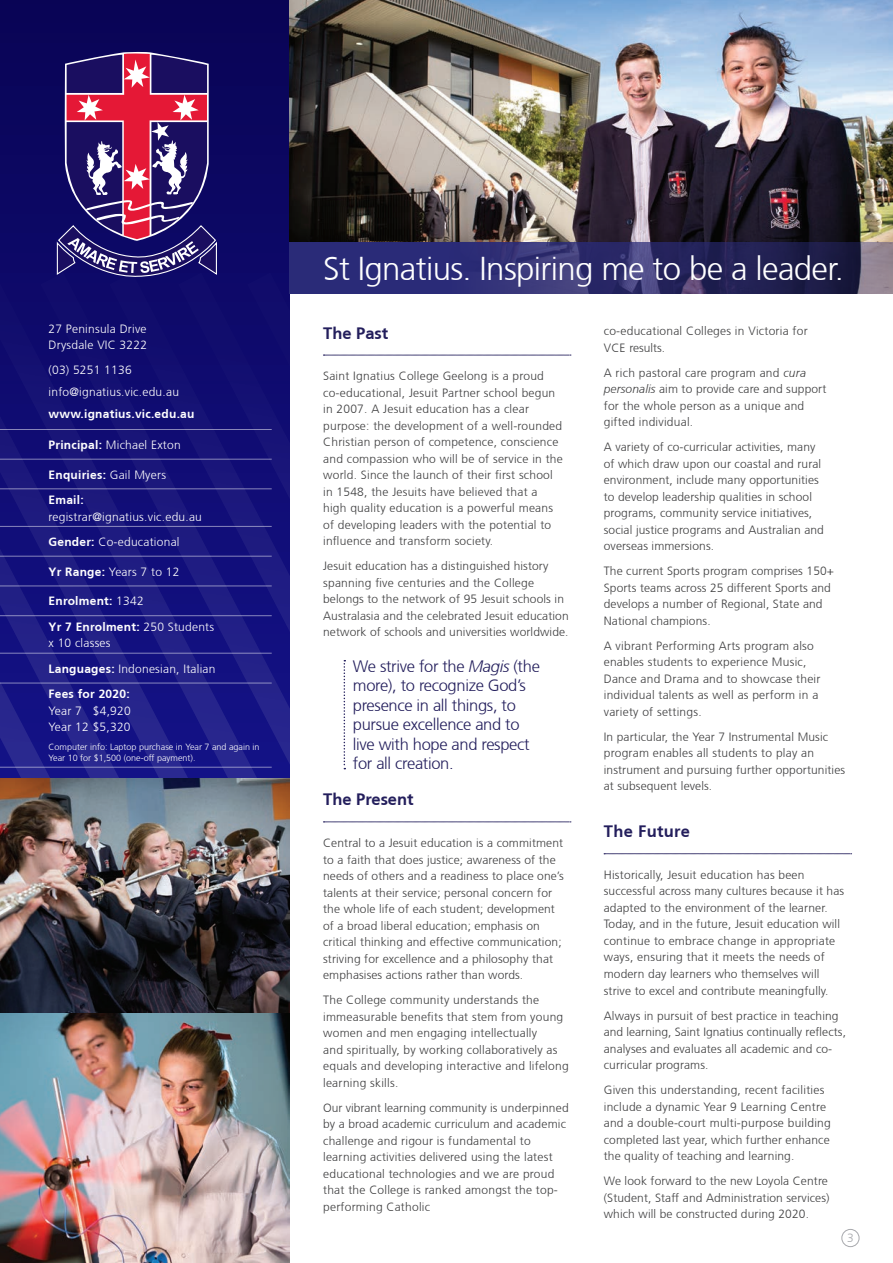
<style>
.page{position:relative;width:893px;height:1263px;background:#fff}
.page>*{position:absolute;margin:0;border:0;box-sizing:border-box;transform-origin:0 0}
.Major_Heading{font:300 33px "Frutiger CE";letter-spacing:-.02em;color:#fff}
.Call_Out{font:300 16.5px/19.5px "Frutiger CE";letter-spacing:-.02em;color:#231e5c}
.Heading{font:700 16.5px "Frutiger CE";color:#231e5c}
.dots_under_heading{font:700 16.5px "Frutiger CE";letter-spacing:.02em;color:#231e5c}
.Text{font:300 12px/16.5px "Frutiger CE";letter-spacing:.01em;color:#3e3e3f}
.Text-2{font:300 12px/16.5px "Frutiger CE";letter-spacing:.02em;color:#fff}
.Text-3{font:700 12px "Frutiger CE";letter-spacing:.02em;color:#fff}
.t1{font:300 12px "Frutiger CE";color:#a8a9ad}
.Text-4{font:300 9px/10.8px "Frutiger CE";color:#fff}
.s1{font-weight:700}
.s2{font-weight:300}
.s3{font-style:italic}
</style>
<div class="page">
<div style="left:0;top:0;width:289px;height:778px;background:#0a065c"></div>
<svg style="left:0;top:273px;width:289px;height:505px;background:#16137a"></svg>
<svg style="left:323px;top:355px;width:248px;height:1px"></svg>
<svg style="left:323px;top:822px;width:248px;height:1px"></svg>
<svg style="left:604px;top:853px;width:248px;height:1px"></svg>
<svg style="left:344px;top:660px;width:1px;height:109px"></svg>
<img style="left:0;top:778px;width:289px;height:485px">
<img style="left:289px;top:0;width:604px;height:242px">
<svg style="left:289px;top:242px;width:604px;height:51px;background:#312f6b"></svg>
<svg style="left:56px;top:51px;width:162px;height:229px"></svg>
<hr style="left:0;top:429px;width:272px;height:1px;background:#fff">
<hr style="left:0;top:488px;width:272px;height:1px;background:#fff">
<hr style="left:0;top:526px;width:272px;height:1px;background:#fff">
<hr style="left:0;top:556px;width:272px;height:1px;background:#fff">
<hr style="left:0;top:585px;width:272px;height:1px;background:#fff">
<hr style="left:0;top:615px;width:272px;height:1px;background:#fff">
<hr style="left:0;top:653px;width:272px;height:1px;background:#fff">
<hr style="left:0;top:683px;width:272px;height:1px;background:#fff">
<hr style="left:0;top:767px;width:272px;height:1px;background:#fff">
<hr style="left:0;top:459px;width:272px;height:1px;background:#fff">
<div style="left:842px;top:1229px;width:17px;height:18px;border:1px solid #a8a9ad;border-radius:50%"></div>
<p class="Text-2" style="left:49px;top:320px;width:100px">27 Peninsula Drive<br>Drysdale VIC 3222</p>
<p class="Text-2" style="left:49px;top:362px;width:85px">(03) 5251 1136</p>
<p class="Text-2" style="left:49px;top:384px;width:132px">info@ignatius.vic.edu.au</p>
<p class="Text-3" style="left:49px;top:407px;width:147px">www.ignatius.vic.edu.au</p>
<p class="Text-2" style="left:49px;top:436px;width:134px"><span class="s1">Principal:</span> Michael Exton</p>
<p class="Text-3" style="left:49px;top:467px;width:119px">Enquiries: <span class="s2">Gail Myers</span></p>
<p class="Text-2" style="left:49px;top:491px;width:155px"><span class="s1">Email: </span>registrar@ignatius.vic.edu.au</p>
<p class="Text-2" style="left:49px;top:533px;width:133px"><span class="s1">Gender:</span> Co-educational</p>
<p class="Text-2" style="left:49px;top:563px;width:132px"><span class="s1">Yr Range:</span> Years 7 to 12</p>
<p class="Text-3" style="left:49px;top:594px;width:97px">Enrolment: <span class="s2">1342</span></p>
<p class="Text-2" style="left:49px;top:618px;width:167px"><span class="s1">Yr 7 Enrolment:</span> 250 Students x 10 classes</p>
<p class="Text-2" style="left:49px;top:660px;width:168px"><span class="s1">Languages:</span> Indonesian, Italian</p>
<p class="Text-2" style="left:49px;top:685px;width:84px;text-align:justify"><span class="s1">Fees for 2020:<br></span>Year 7 $4,920<br>Year 12 $5,320</p>
<p class="Text-4" style="left:49px;top:742px;width:213px">Computer info: Laptop purchase in Year 7 and again in<br>Year 10 for $1,500 (one-off payment).</p>
<p class="Major_Heading" style="left:323px;top:249px;width:522px">St Ignatius. Inspiring me to be a leader.</p>
<p class="Heading" style="left:323px;top:323px;width:67px">The Past</p>
<p class="Text" style="left:323px;top:368px;width:241px">Saint Ignatius College Geelong is a proud co-educational, Jesuit Partner school begun in 2007. A Jesuit education has a clear purpose: the development of a well-rounded Christian person of competence, conscience and compassion who will be of service in the world. Since the launch of their first school in 1548, the Jesuits have believed that a high quality education is a powerful means of developing leaders with the potential to influence and transform society.</p>
<p class="Text" style="left:323px;top:558px;width:247px">Jesuit education has a distinguished history spanning five centuries and the College belongs to the network of 95 Jesuit schools in Australasia and the celebrated Jesuit education network of schools and universities worldwide.</p>
<p class="Call_Out" style="left:353px;top:656px;width:188px">We strive for the <span class="s3">Magis</span> (the more), to recognize God’s presence in all things, to pursue excellence and to live with hope and respect for all creation.</p>
<p class="Heading" style="left:323px;top:789px;width:92px">The Present</p>
<p class="Text" style="left:323px;top:834px;width:242px">Central to a Jesuit education is a commitment to a faith that does justice; awareness of the needs of others and a readiness to place one’s talents at their service; personal concern for the whole life of each student; development of a broad liberal education; emphasis on critical thinking and effective communication; striving for excellence and a philosophy that emphasises actions rather than words.</p>
<p class="Text" style="left:323px;top:991px;width:247px">The College community understands the immeasurable benefits that stem from young women and men engaging intellectually<br>and spiritually, by working collaboratively as equals and developing interactive and lifelong learning skills.</p>
<p class="Text" style="left:323px;top:1099px;width:247px">Our vibrant learning community is underpinned by a broad academic curriculum and academic challenge and rigour is fundamental to learning activities delivered using the latest educational technologies and we are proud that the College is ranked amongst the top&shy;performing Catholic</p>
<p class="Text" style="left:604px;top:323px;width:205px">co-educational Colleges in Victoria for<br>VCE results.</p>
<p class="Text" style="left:604px;top:364px;width:224px">A rich pastoral care program and <span class="s3">cura personalis</span> aim to provide care and support for the whole person as a unique and gifted individual.</p>
<p class="Text" style="left:604px;top:439px;width:222px">A variety of co-curricular activities, many of which draw upon our coastal and rural environment, include many opportunities to develop leadership qualities in school programs, community service initiatives, social justice programs and Australian and overseas immersions.</p>
<p class="Text" style="left:604px;top:563px;width:232px">The current Sports program comprises 150+ Sports teams across 25 different Sports and develops a number of Regional, State and National champions.</p>
<p class="Text" style="left:604px;top:637px;width:218px">A vibrant Performing Arts program also enables students to experience Music, Dance and Drama and to showcase their individual talents as well as perform in a variety of settings.</p>
<p class="Text" style="left:604px;top:728px;width:243px">In particular, the Year 7 Instrumental Music program enables all students to play an instrument and pursuing further opportunities at subsequent levels.</p>
<p class="dots_under_heading" style="left:604px;top:822px;width:88px">The Future</p>
<p class="Text" style="left:604px;top:866px;width:242px">Historically, Jesuit education has been successful across many cultures because it has adapted to the environment of the learner.<br>Today, and in the future, Jesuit education will continue to embrace change in appropriate ways, ensuring that it meets the needs of modern day learners who themselves will strive to excel and contribute meaningfully.</p>
<p class="Text" style="left:604px;top:1007px;width:244px">Always in pursuit of best practice in teaching and learning, Saint Ignatius continually reflects, analyses and evaluates all academic and co&shy;curricular programs.</p>
<p class="Text" style="left:604px;top:1081px;width:228px">Given this understanding, recent facilities include a dynamic Year 9 Learning Centre and a double-court multi-purpose building completed last year, which further enhance the quality of teaching and learning.</p>
<p class="Text" style="left:604px;top:1172px;width:227px">We look forward to the new Loyola Centre (Student, Staff and Administration services) which will be constructed during 2020.</p>
<p class="t1" style="left:847px;top:1230px;width:8px">3</p>
</div>
